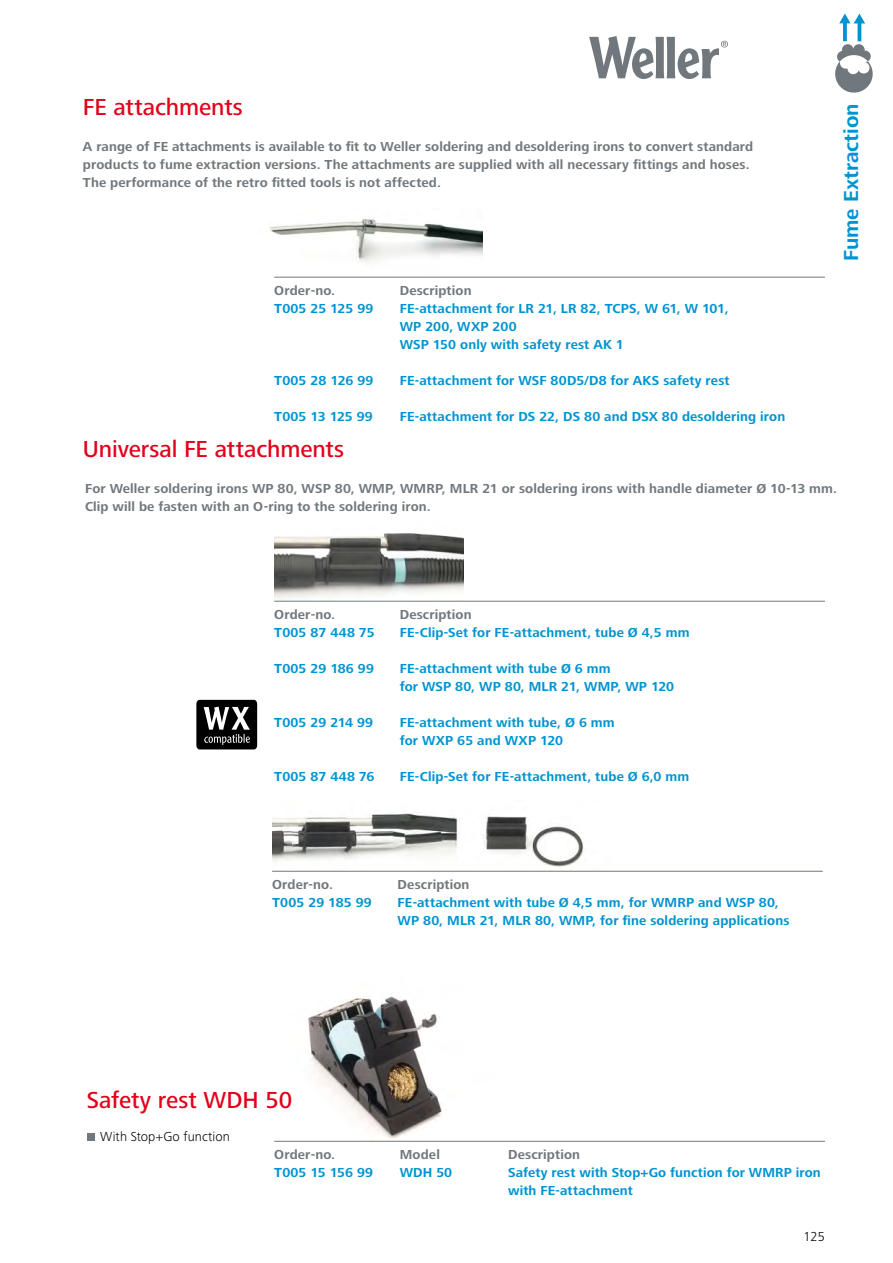
<style>
.page{position:relative;width:893px;height:1263px;background:#fff}
.page>*{position:absolute;margin:0;border:0;box-sizing:border-box;transform-origin:0 0}
.t1{font:500 24px "Frutiger Next LT";letter-spacing:-.005em;color:#e2001a}
.t2{font:700 21px "Frutiger Next LT";color:#0093d1}
.t3{font:700 13.5px/18px "Frutiger Next LT";letter-spacing:.01em;color:#0093d1}
.t4{font:700 13.5px/18px "Frutiger Next LT";letter-spacing:.01em;color:#71787d}
.t5{font:300 13.5px "Frutiger Next LT";letter-spacing:.01em;color:#000}
</style>
<div class="page">
<svg style="left:589px;top:36px;width:139px;height:43px"></svg>
<svg style="left:857px;top:23px;width:4px;height:18px"></svg>
<svg style="left:843px;top:23px;width:4px;height:18px"></svg>
<svg style="left:839px;top:14px;width:26px;height:9px"></svg>
<svg style="left:835px;top:44px;width:38px;height:49px"></svg>
<img style="left:269px;top:218px;width:213px;height:59px">
<img style="left:281px;top:996px;width:217px;height:145px">
<img style="left:274px;top:533px;width:189px;height:66px">
<hr style="left:274px;top:277px;width:551px;height:1px;background:#71787d">
<hr style="left:274px;top:601px;width:551px;height:1px;background:#71787d">
<hr style="left:274px;top:1141px;width:551px;height:1px;background:#71787d">
<img style="left:272px;top:813px;width:338px;height:58px">
<hr style="left:272px;top:871px;width:551px;height:1px;background:#71787d">
<div style="left:87px;top:1134px;width:7px;height:7px;background:#71787d"></div>
<svg style="left:196px;top:700px;width:61px;height:49px;background:#373737"></svg>
<p class="t1" style="left:83px;top:93px;width:161px">FE attachments</p>
<p class="t4" style="left:83px;top:137px;width:672px">A range of FE attachments is available to fit to Weller soldering and desoldering irons to convert standard products to fume extraction versions. The attachments are supplied with all necessary fittings and hoses.<br>The performance of the retro fitted tools is not affected.</p>
<p class="t4" style="left:274px;top:281px;width:63px">Order-no.</p>
<p class="t4" style="left:400px;top:281px;width:73px">Description</p>
<p class="t3" style="left:274px;top:299px;width:101px">T005 25 125 99</p>
<p class="t3" style="left:400px;top:299px;width:330px">FE-attachment for LR 21, LR 82, TCPS, W 61, W 101,<br>WP 200, WXP 200<br>WSP 150 only with safety rest AK 1</p>
<p class="t3" style="left:274px;top:371px;width:101px">T005 28 126 99</p>
<p class="t3" style="left:400px;top:371px;width:331px">FE-attachment for WSF 80D5/D8 for AKS safety rest</p>
<p class="t3" style="left:274px;top:407px;width:100px">T005 13 125 99</p>
<p class="t3" style="left:400px;top:407px;width:387px">FE-attachment for DS 22, DS 80 and DSX 80 desoldering iron</p>
<p class="t1" style="left:83px;top:435px;width:263px">Universal FE attachments</p>
<p class="t2" style="left:839px;top:261px;width:159px;rotate:-90deg">Fume Extraction</p>
<p class="t4" style="left:85px;top:479px;width:754px">For Weller soldering irons WP 80, WSP 80, WMP, WMRP, MLR 21 or soldering irons with handle diameter Ø 10-13 mm.<br>Clip will be fasten with an O-ring to the soldering iron.</p>
<p class="t4" style="left:274px;top:605px;width:63px">Order-no.</p>
<p class="t4" style="left:400px;top:605px;width:73px">Description</p>
<p class="t3" style="left:274px;top:623px;width:102px">T005 87 448 75</p>
<p class="t3" style="left:400px;top:623px;width:291px">FE-Clip-Set for FE-attachment, tube Ø 4,5 mm</p>
<p class="t3" style="left:274px;top:659px;width:101px">T005 29 186 99</p>
<p class="t3" style="left:400px;top:659px;width:276px">FE-attachment with tube Ø 6 mm<br>for WSP 80, WP 80, MLR 21, WMP, WP 120</p>
<p class="t3" style="left:274px;top:713px;width:100px">T005 29 214 99</p>
<p class="t3" style="left:400px;top:713px;width:217px">FE-attachment with tube, Ø 6 mm for WXP 65 and WXP 120</p>
<p class="t3" style="left:274px;top:767px;width:102px">T005 87 448 76</p>
<p class="t3" style="left:400px;top:767px;width:291px">FE-Clip-Set for FE-attachment, tube Ø 6,0 mm</p>
<p class="t4" style="left:272px;top:875px;width:63px">Order-no.</p>
<p class="t4" style="left:398px;top:875px;width:73px">Description</p>
<p class="t3" style="left:272px;top:893px;width:101px">T005 29 185 99</p>
<p class="t3" style="left:398px;top:893px;width:393px">FE-attachment with tube Ø 4,5 mm, for WMRP and WSP 80,<br>WP 80, MLR 21, MLR 80, WMP, for fine soldering applications</p>
<p class="t1" style="left:87px;top:1086px;width:207px">Safety rest WDH 50</p>
<p class="t5" style="left:100px;top:1129px;width:131px">With Stop+Go function</p>
<p class="t4" style="left:274px;top:1145px;width:63px">Order-no.</p>
<p class="t4" style="left:400px;top:1145px;width:42px">Model</p>
<p class="t4" style="left:508px;top:1145px;width:73px">Description</p>
<p class="t3" style="left:274px;top:1163px;width:100px">T005 15 156 99</p>
<p class="t3" style="left:400px;top:1163px;width:54px">WDH 50</p>
<p class="t3" style="left:508px;top:1163px;width:314px">Safety rest with Stop+Go function for WMRP iron with FE-attachment</p>
<p class="t5" style="left:803px;top:1229px;width:23px">125</p>
</div>
